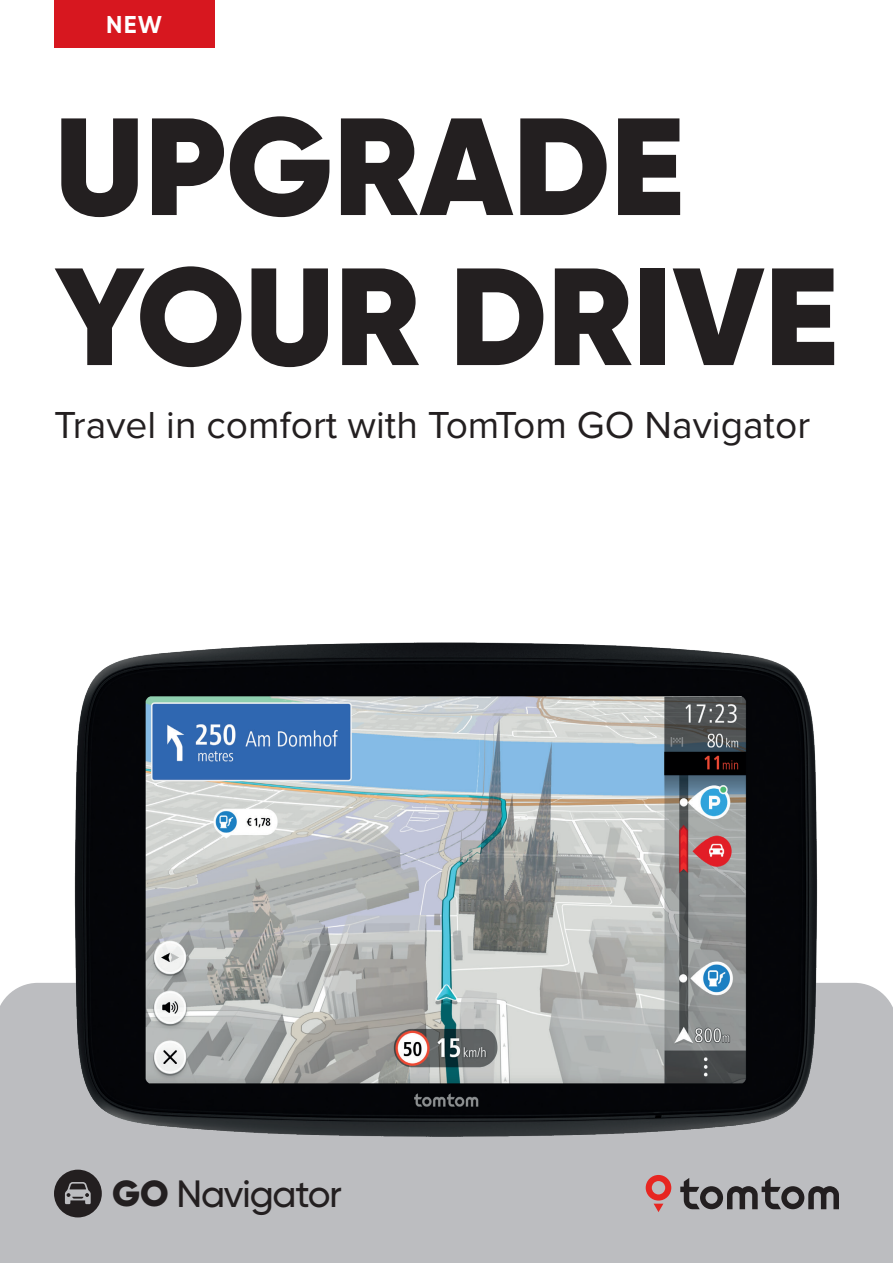
<style>
.page{position:relative;width:893px;height:1263px;background:#fff}
.page>*{position:absolute;margin:0;border:0;box-sizing:border-box;transform-origin:0 0}
.t1{font:900 138px/150px "Gilroy";color:#231f20}
.t2{font:39px "Proxima Nova";color:#231f20}
.t3{font:500 37.95px "Gilroy";letter-spacing:-.03em;color:#231f20}
.t4{font:700 24.3px "Gilroy";color:#fff}
.s1{font-weight:900;font-size:36.15px}
</style>
<div class="page">
<div style="left:0;top:983px;width:893px;height:280px;background:#bcbdc0"></div>
<div style="left:54px;top:0;width:160px;height:47px;background:#d7171f"></div>
<div style="left:54px;top:1170px;width:48px;height:47px;background:#231f20;border-radius:50%"></div>
<svg style="left:65px;top:1182px;width:26px;height:22px"></svg>
<svg style="left:646px;top:1175px;width:25px;height:37px"></svg>
<svg style="left:680px;top:1178px;width:159px;height:31px;background:#7e7d80"></svg>
<img style="left:64px;top:642px;width:763px;height:505px">
<p class="t4" style="left:106px;top:10px;width:57px">NEW</p>
<h1 class="t1" style="left:55px;top:91px;width:785px">UPGRADE<br>YOUR DRIVE</h1>
<p class="t2" style="left:54px;top:396px;width:758px">Travel in comfort with TomTom GO Navigator</p>
<p class="t3" style="left:112px;top:1170px;width:231px"><span class="s1">GO</span> Navigator</p>
</div>
